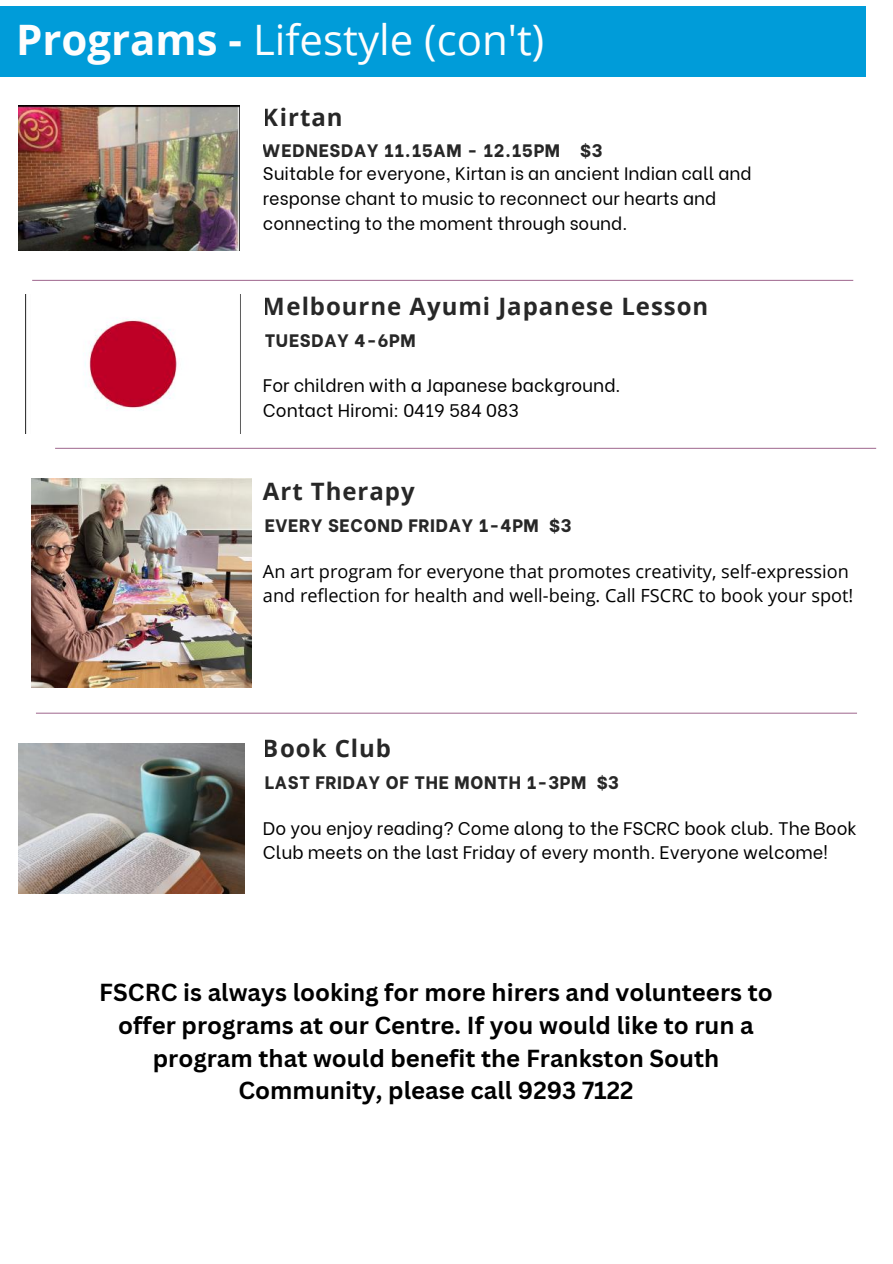
<style>
.page{position:relative;width:893px;height:1264px;background:#fff}
.page>*{position:absolute;margin:0;border:0;box-sizing:border-box;transform-origin:0 0}
.t1{font:42px "Open Sans";color:#fdfdfd}
.t2{font:700 24px/32.5px "Canva Sans";color:#000;text-align:center}
.t3{font:700 24px "Open Sans";letter-spacing:.04em;color:#000}
.t4{font:18.15px/24.8px "Be Vietnam";color:#000}
.t5{font:18.15px/24.8px "Open Sans";color:#000}
.t6{font:18px/24.8px "Be Vietnam";color:#000}
.t7{font:800 18px "Be Vietnam";letter-spacing:.04em;color:#000}
.s1{font-weight:700}
</style>
<div class="page">
<div style="left:0;top:7px;width:866px;height:70px;background:#009cd9"></div>
<hr style="left:32px;top:280px;width:821px;height:1px;background:#a9779a">
<img style="left:19px;top:106px;width:220px;height:145px">
<hr style="left:55px;top:448px;width:821px;height:1px;background:#a9779a">
<hr style="left:36px;top:712px;width:821px;height:1px;background:#a9779a">
<img style="left:32px;top:478px;width:219px;height:209px">
<img style="left:25px;top:295px;width:152px;height:138px">
<img style="left:19px;top:743px;width:226px;height:150px">
<h1 class="t1" style="left:16px;top:10px;width:529px"><span class="s1">Programs -</span> Lifestyle (con't)</h1>
<h2 class="t3" style="left:263px;top:101px;width:81px">Kirtan</h2>
<p class="t6" style="left:263px;top:159px;width:490px">Suitable for everyone, Kirtan is an ancient Indian call and response chant to music to reconnect our hearts and connecting to the moment through sound.</p>
<p class="t7" style="left:263px;top:136px;width:341px">WEDNESDAY 11.15AM - 12.15PM $3</p>
<h2 class="t3" style="left:263px;top:289px;width:447px">Melbourne Ayumi Japanese Lesson</h2>
<p class="t7" style="left:264px;top:325px;width:153px">TUESDAY 4-6PM</p>
<p class="t4" style="left:263px;top:371px;width:359px">For children with a Japanese background.<br>Contact Hiromi: 0419 584 083</p>
<h2 class="t3" style="left:263px;top:474px;width:153px">Art Therapy</h2>
<p class="t7" style="left:264px;top:510px;width:308px">EVERY SECOND FRIDAY 1-4PM $3</p>
<p class="t5" style="left:263px;top:558px;width:592px">An art program for everyone that promotes creativity, self-expression and reflection for health and well-being. Call FSCRC to book your spot!</p>
<h2 class="t3" style="left:263px;top:731px;width:130px">Book Club</h2>
<p class="t7" style="left:264px;top:767px;width:356px">LAST FRIDAY OF THE MONTH 1-3PM $3</p>
<p class="t4" style="left:263px;top:813px;width:595px">Do you enjoy reading? Come along to the FSCRC book club. The Book<br>Club meets on the last Friday of every month. Everyone welcome!</p>
<h2 class="t2" style="left:99px;top:975px;width:675px">FSCRC is always looking for more hirers and volunteers to offer programs at our Centre. If you would like to run a program that would benefit the Frankston South Community, please call 9293 7122</h2>
</div>
